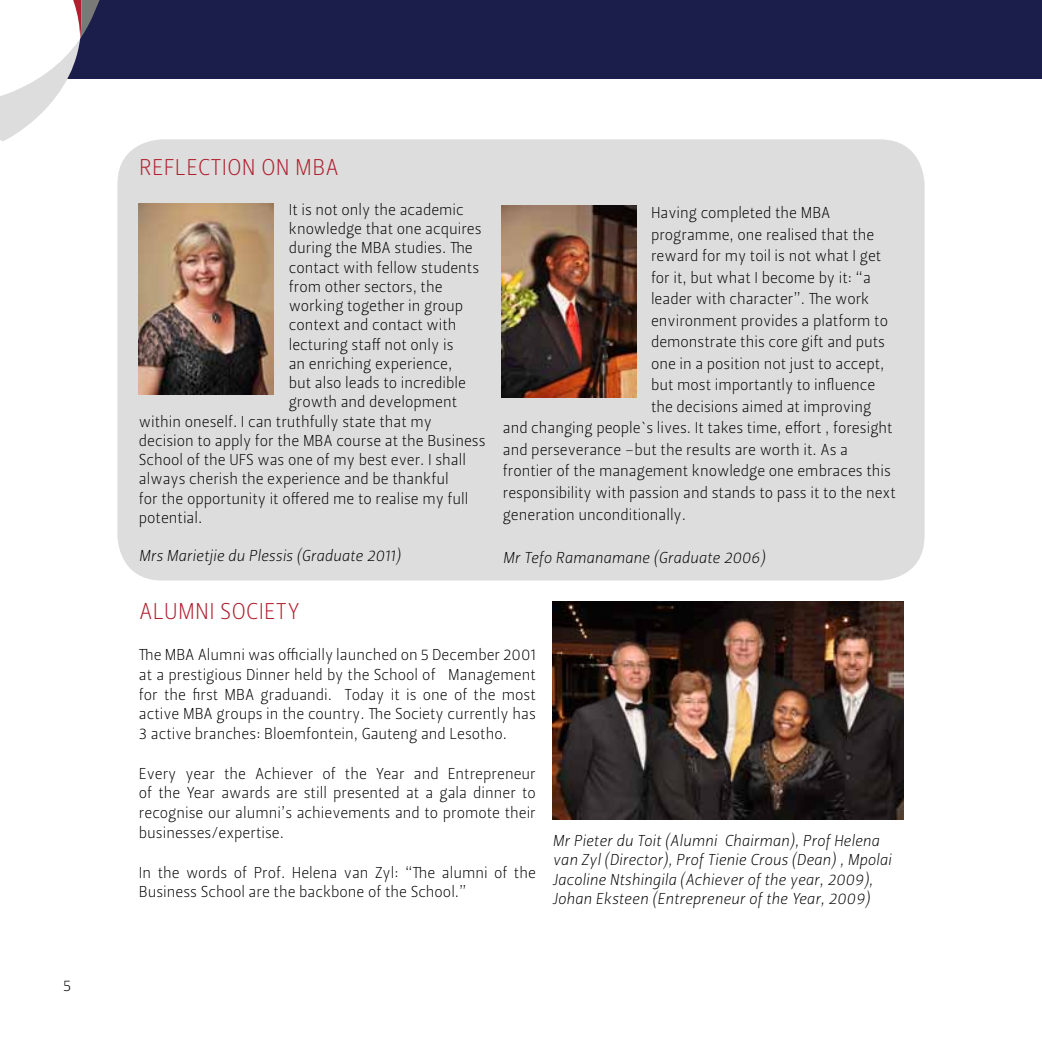
<style>
.page{position:relative;width:1042px;height:1042px;background:#fff}
.page>*{position:absolute;margin:0;border:0;box-sizing:border-box;transform-origin:0 0}
.t1{font:22.75px "Leitura Sans Grot 1";letter-spacing:.015em;color:#af1f2e}
.t2{font:15.75px/19.8px "Leitura Sans Grot 1";color:#000;text-align:justify}
.t3{font:15.75px/19.2px "Leitura Sans Italic 1";color:#000}
</style>
<div class="page">
<div style="left:0;top:0;width:1042px;height:79px;background:#1b1d4b"></div>
<svg style="left:0;top:0;width:100px;height:141px"></svg>
<div style="left:117px;top:139px;width:807px;height:441px;background:#ddd;border-radius:45px"></div>
<img style="left:139px;top:203px;width:135px;height:191px">
<img style="left:501px;top:206px;width:135px;height:191px">
<img style="left:552px;top:601px;width:351px;height:219px">
<p class="t2" style="left:63px;top:976px;width:10px">5</p>
<h1 class="t1" style="left:139px;top:151px;width:26px">Reflection</h1>
<h1 class="t1" style="left:261px;top:151px;width:79px">on MBA</h1>
<p class="t2" style="left:289px;top:200px;width:176px">It is not only the academic</p>
<p class="t2" style="left:289px;top:219px;width:194px">knowledge that one acquires</p>
<p class="t2" style="left:289px;top:238px;width:186px">during the MBA studies. The</p>
<p class="t2" style="left:289px;top:257px;width:192px">contact with fellow students</p>
<p class="t2" style="left:289px;top:277px;width:155px">from other sectors, the</p>
<p class="t2" style="left:289px;top:296px;width:176px">working together in group</p>
<p class="t2" style="left:289px;top:315px;width:169px">context and contact with</p>
<p class="t2" style="left:289px;top:334px;width:166px">lecturing staff not only is</p>
<p class="t2" style="left:289px;top:354px;width:165px">an enriching experience,</p>
<p class="t2" style="left:289px;top:373px;width:179px">but also leads to incredible</p>
<p class="t2" style="left:289px;top:392px;width:170px">growth and development</p>
<p class="t2" style="left:139px;top:411px;width:295px">within oneself. I can truthfully state that my</p>
<p class="t2" style="left:139px;top:431px;width:348px">decision to apply for the MBA course at the Business</p>
<p class="t2" style="left:139px;top:450px;width:329px">School of the UFS was one of my best ever. I shall</p>
<p class="t2" style="left:139px;top:469px;width:311px">always cherish the experience and be thankful</p>
<p class="t2" style="left:139px;top:488px;width:331px">for the opportunity it offered me to realise my full</p>
<p class="t2" style="left:139px;top:508px;width:65px">potential.</p>
<p class="t3" style="left:139px;top:546px;width:263px">Mrs Marietjie du Plessis (Graduate 2011)</p>
<p class="t2" style="left:651px;top:203px;width:181px">Having completed the MBA</p>
<p class="t2" style="left:651px;top:224px;width:225px">programme, one realised that the</p>
<p class="t2" style="left:651px;top:246px;width:232px">reward for my toil is not what I get</p>
<p class="t2" style="left:651px;top:267px;width:221px">for it, but what I become by it: “a</p>
<p class="t2" style="left:651px;top:289px;width:220px">leader with character”. The work</p>
<p class="t2" style="left:651px;top:311px;width:239px">environment provides a platform to</p>
<p class="t2" style="left:651px;top:332px;width:236px">demonstrate this core gift and puts</p>
<p class="t2" style="left:651px;top:354px;width:235px">one in a position not just to accept,</p>
<p class="t2" style="left:651px;top:375px;width:226px">but most importantly to influence</p>
<p class="t2" style="left:651px;top:397px;width:222px">the decisions aimed at improving</p>
<p class="t2" style="left:503px;top:418px;width:391px">and changing people`s lives. It takes time, effort , foresight</p>
<p class="t2" style="left:503px;top:440px;width:347px">and perseverance –but the results are worth it. As a</p>
<p class="t2" style="left:503px;top:461px;width:390px">frontier of the management knowledge one embraces this</p>
<p class="t2" style="left:503px;top:483px;width:395px">responsibility with passion and stands to pass it to the next</p>
<p class="t2" style="left:503px;top:504px;width:185px">generation unconditionally.</p>
<p class="t3" style="left:503px;top:548px;width:264px">Mr Tefo Ramanamane (Graduate 2006)</p>
<h1 class="t1" style="left:139px;top:596px;width:162px">ALUMNI SOCIETY</h1>
<p class="t2" style="left:139px;top:645px;width:398px">The MBA Alumni was officially launched on 5 December 2001 at a prestigious Dinner held by the School of Management for the first MBA graduandi. Today it is one of the most active MBA groups in the country. The Society currently has 3 active branches: Bloemfontein, Gauteng and Lesotho.</p>
<p class="t2" style="left:139px;top:763px;width:398px">Every year the Achiever of the Year and Entrepreneur of the Year awards are still presented at a gala dinner to recognise our alumni’s achievements and to promote their businesses/expertise.</p>
<p class="t2" style="left:139px;top:862px;width:398px">In the words of Prof. Helena van Zyl: “The alumni of the<br>Business School are the backbone of the School.”</p>
<p class="t3" style="left:552px;top:831px;width:340px">Mr Pieter du Toit (Alumni Chairman), Prof Helena van Zyl (Director), Prof Tienie Crous (Dean) , Mpolai Jacoline Ntshingila (Achiever of the year, 2009), Johan Eksteen (Entrepreneur of the Year, 2009)</p>
</div>
